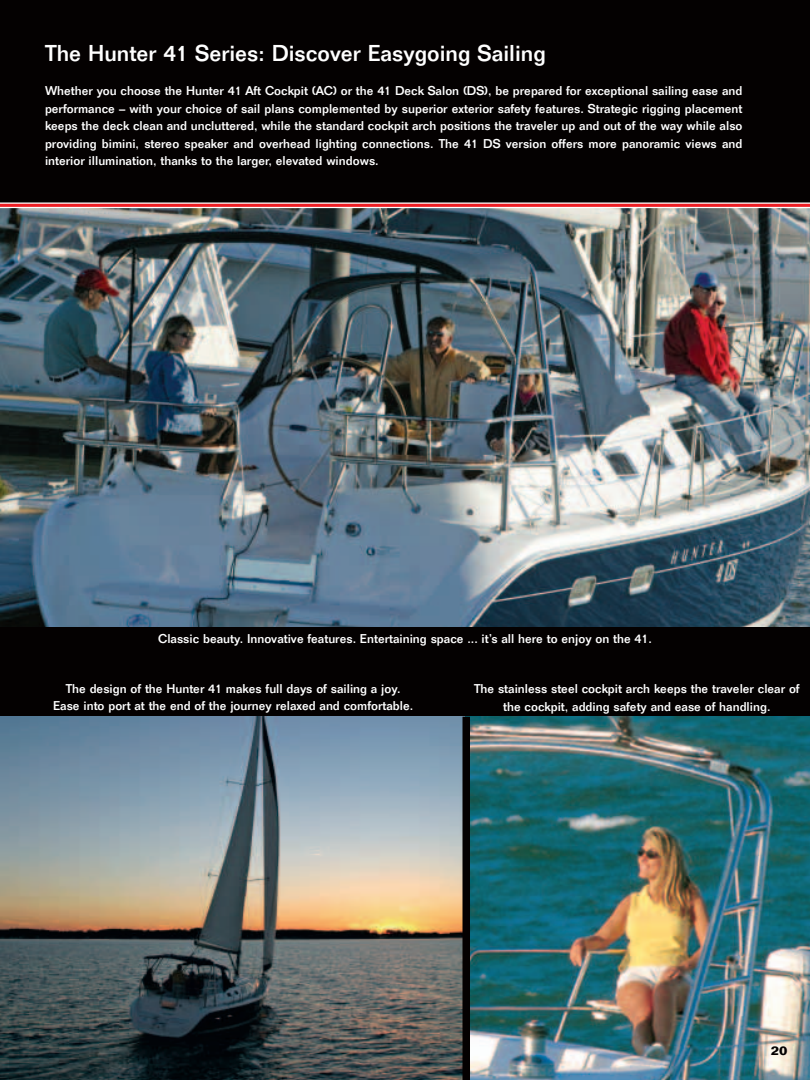
<style>
.page{position:relative;width:810px;height:1080px;background:#040101}
.page>*{position:absolute;margin:0;border:0;box-sizing:border-box;transform-origin:0 0}
.t1{font:500 22.5px "Folio";color:#fff}
.t2{font:500 12.5px/17.5px "Folio";color:#fff;text-align:center}
.t3{font:700 12.5px "Folio";color:#040101}
</style>
<div class="page">
<img style="left:0;top:208px;width:810px;height:419px">
<img style="left:470px;top:717px;width:340px;height:363px">
<img style="left:0;top:717px;width:462px;height:363px">
<svg style="left:0;top:202px;width:810px;height:6px;background:#e17477"></svg>
<h1 class="t1" style="left:45px;top:45px;width:502px">The Hunter 41 Series: Discover Easygoing Sailing</h1>
<p class="t2" style="left:45px;top:83px;width:699px;text-align:justify">Whether you choose the Hunter 41 Aft Cockpit (AC) or the 41 Deck Salon (DS), be prepared for exceptional sailing ease and performance – with your choice of sail plans complemented by superior exterior safety features. Strategic rigging placement keeps the deck clean and uncluttered, while the standard cockpit arch positions the traveler up and out of the way while also providing bimini, stereo speaker and overhead lighting connections. The 41 DS version offers more panoramic views and interior illumination, thanks to the larger, elevated windows.</p>
<p class="t2" style="left:158px;top:632px;width:495px">Classic beauty. Innovative features. Entertaining space ... it’s all here to enjoy on the 41.</p>
<p class="t2" style="left:53px;top:681px;width:362px">The design of the Hunter 41 makes full days of sailing a joy.<br>Ease into port at the end of the journey relaxed and comfortable.</p>
<p class="t2" style="left:474px;top:681px;width:327px">The stainless steel cockpit arch keeps the traveler clear of the cockpit, adding safety and ease of handling.</p>
<p class="t3" style="left:771px;top:1046px;width:18px">20</p>
</div>
